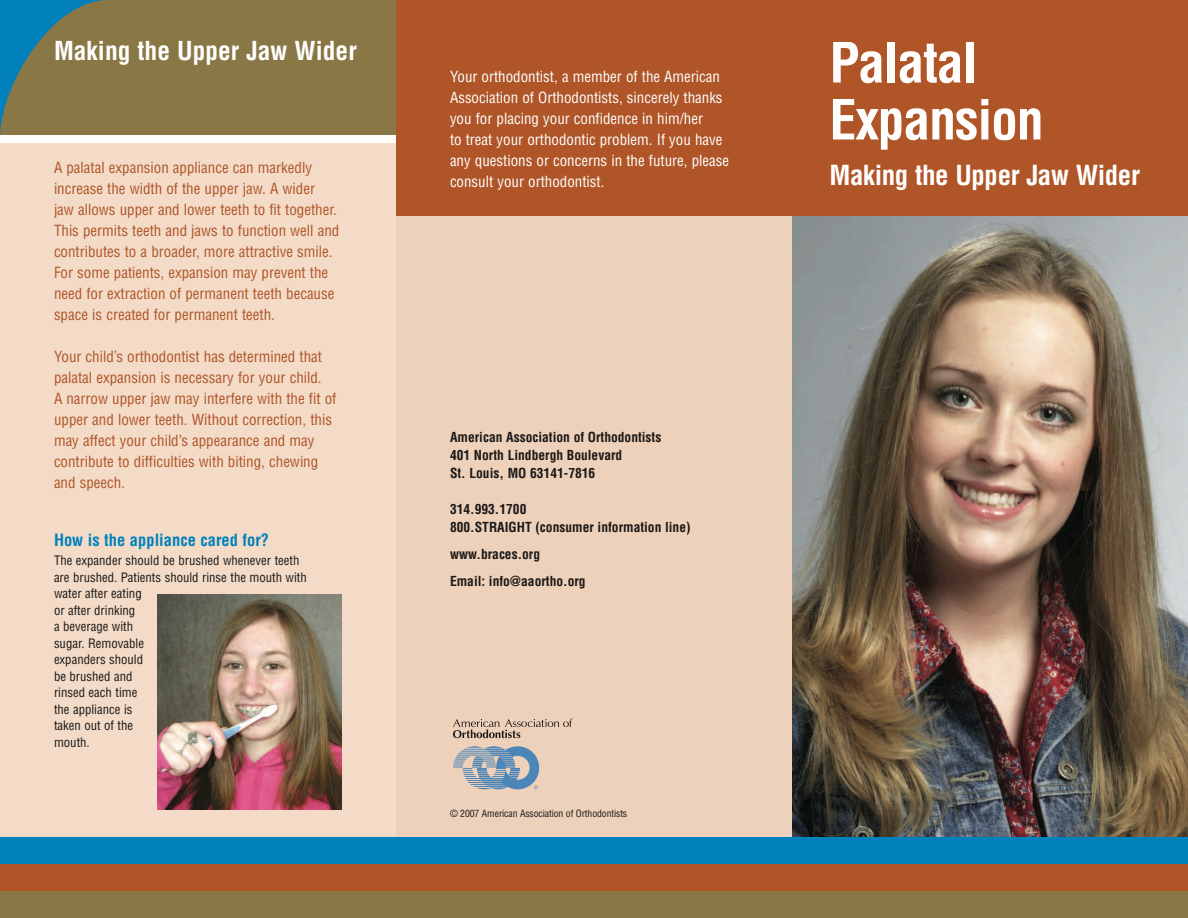
<style>
.page{position:relative;width:1188px;height:918px;background:#fff}
.page>*{position:absolute;margin:0;border:0;box-sizing:border-box;transform-origin:0 0}
.t1{font:700 condensed 54px/57px "Helvetica";letter-spacing:-.025em;color:#fffefd}
.t2{font:700 condensed 27px "Helvetica";letter-spacing:-.015em;color:#fffefd}
.t3{font:700 condensed 25.5px "Helvetica";color:#fffefd}
.t4{font:700 condensed 16.5px "Helvetica";color:#0081bc}
.t5{font:condensed 15px/21px "Helvetica";color:#af5528}
.t6{font:condensed 15px/21px "Helvetica";color:#fffefd}
.t7{font:700 condensed 13.5px/18px "Helvetica";color:#1a1818}
.t8{font:condensed 12.75px/16.5px "Helvetica";color:#1a1818}
.t9{font:condensed 9.75px "Helvetica";letter-spacing:-.01em;color:#1a1818}
</style>
<div class="page">
<div style="left:0;top:135px;width:396px;height:702px;background:#f3dbc7"></div>
<div style="left:396px;top:216px;width:396px;height:621px;background:#eed1ba"></div>
<div style="left:396px;top:0;width:792px;height:216px;background:#af5528"></div>
<div style="left:0;top:0;width:396px;height:135px;background:#897846"></div>
<img style="left:792px;top:216px;width:396px;height:621px">
<div style="left:0;top:890px;width:1188px;height:28px;background:#897846"></div>
<div style="left:0;top:837px;width:1188px;height:27px;background:#0081bc"></div>
<div style="left:0;top:864px;width:1188px;height:27px;background:#af5528"></div>
<div style="left:0;top:135px;width:396px;height:7px;background:#fffefd"></div>
<svg style="left:453px;top:746px;width:86px;height:43px"></svg>
<svg style="left:453px;top:718px;width:119px;height:20px"></svg>
<svg style="left:0;top:0;width:105px;height:134px"></svg>
<img style="left:158px;top:594px;width:184px;height:216px">
<h3 class="t3" style="left:54px;top:35px;width:304px">Making the Upper Jaw Wider</h3>
<p class="t5" style="left:54px;top:157px;width:287px">A palatal expansion appliance can markedly increase the width of the upper jaw. A wider<br>jaw allows upper and lower teeth to fit together.<br>This permits teeth and jaws to function well and contributes to a broader, more attractive smile.<br>For some patients, expansion may prevent the need for extraction of permanent teeth because space is created for permanent teeth.</p>
<p class="t5" style="left:54px;top:346px;width:284px">Your child’s orthodontist has determined that palatal expansion is necessary for your child.<br>A narrow upper jaw may interfere with the fit of upper and lower teeth. Without correction, this may affect your child’s appearance and may contribute to difficulties with biting, chewing and speech.</p>
<p class="t4" style="left:54px;top:530px;width:217px">How is the appliance cared for?</p>
<p class="t8" style="left:54px;top:552px;width:254px">The expander should be brushed whenever teeth are brushed. Patients should rinse the mouth with water after eating<br>or after drinking<br>a beverage with<br>sugar. Removable<br>expanders should<br>be brushed and<br>rinsed each time<br>the appliance is<br>taken out of the<br>mouth.</p>
<p class="t6" style="left:450px;top:66px;width:281px">Your orthodontist, a member of the American Association of Orthodontists, sincerely thanks you for placing your confidence in him/her<br>to treat your orthodontic problem. If you have any questions or concerns in the future, please consult your orthodontist.</p>
<p class="t7" style="left:450px;top:428px;width:213px">American Association of Orthodontists<br>401 North Lindbergh Boulevard<br>St. Louis, MO 63141-7816</p>
<p class="t7" style="left:450px;top:500px;width:242px">314.993.1700<br>800.STRAIGHT (consumer information line)</p>
<p class="t7" style="left:450px;top:541px;width:137px;line-height:27px">www.braces.org<br>Email: info@aaortho.org</p>
<p class="t9" style="left:450px;top:808px;width:179px">© 2007 American Association of Orthodontists</p>
<h1 class="t1" style="left:830px;top:34px;width:216px">Palatal<br>Expansion</h1>
<h2 class="t2" style="left:830px;top:158px;width:312px">Making the Upper Jaw Wider</h2>
</div>
